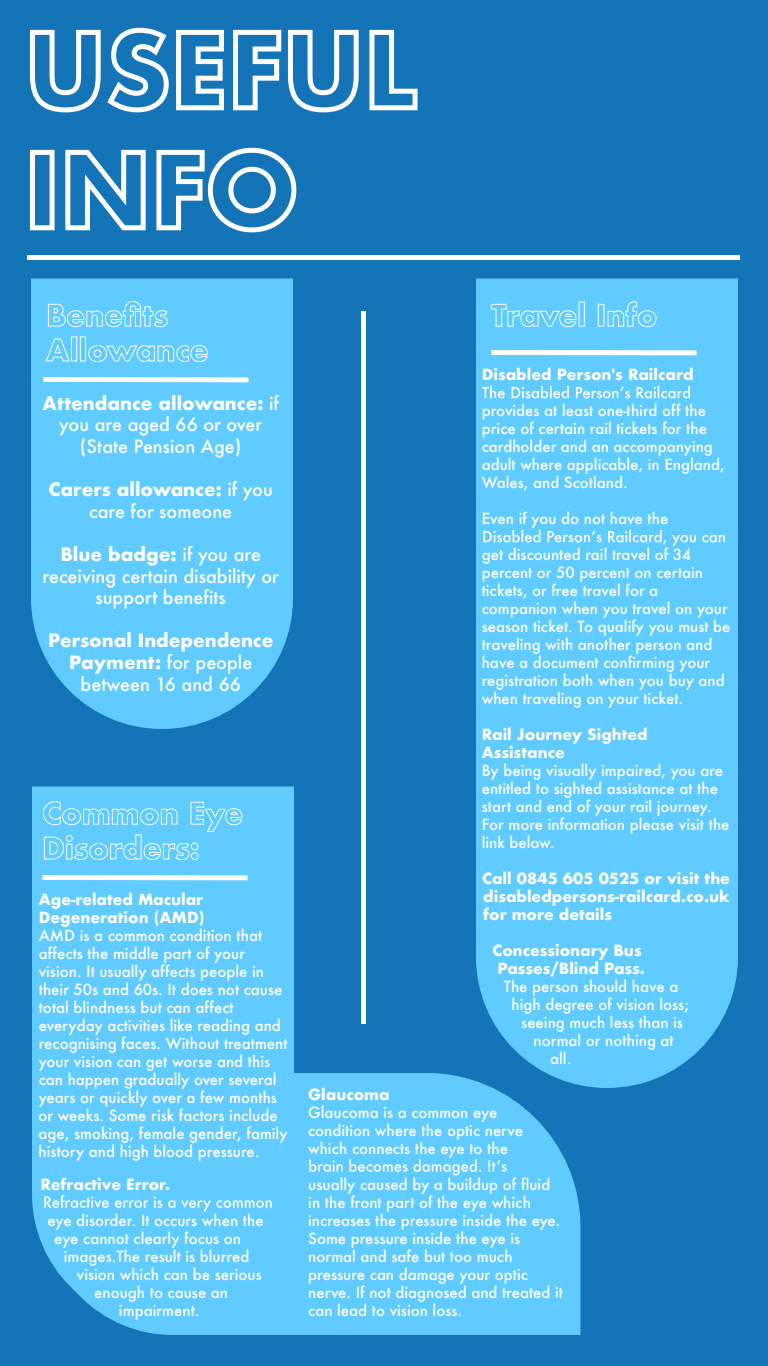
<style>
.page{position:relative;width:768px;height:1366px;background:#1374b7}
.page>*{position:absolute;margin:0;border:0;box-sizing:border-box;transform-origin:0 0}
.t1{font:500 18px/21.6px "Futura";color:#fff;text-align:center}
.t2{font:700 18px/21.6px "Futura";color:#fff;text-align:center}
.t3{font:500 15px/18px "Futura";color:#fff}
.t4{font:700 15px/18px "Futura";color:#fff}
.s1{font-weight:700}
.s2{font-weight:500}
</style>
<div class="page">
<div style="left:27px;top:255px;width:713px;height:5px;background:#fff"></div>
<div style="left:361px;top:311px;width:5px;height:713px;background:#fff"></div>
<svg style="left:31px;top:278px;width:262px;height:451px;fill:#5fcbff"></svg>
<div style="left:32px;top:786px;width:262px;height:458px;background:#5fcbff"></div>
<div style="left:42px;top:1073px;width:538px;height:262px;background:#5fcbff"></div>
<svg style="left:47px;top:300px;width:122px;height:28px"></svg>
<svg style="left:45px;top:338px;width:26px;height:24px"></svg>
<div style="left:71px;top:336px;width:6px;height:25px;border:1px solid #fff"></div>
<div style="left:80px;top:336px;width:6px;height:25px;border:1px solid #fff"></div>
<svg style="left:87px;top:344px;width:121px;height:19px"></svg>
<svg style="left:38px;top:374px;width:216px;height:11px"></svg>
<div style="left:476px;top:278px;width:262px;height:810px;background:#5fcbff"></div>
<svg style="left:490px;top:303px;width:87px;height:25px"></svg>
<div style="left:579px;top:302px;width:6px;height:25px;border:1px solid #fff"></div>
<div style="left:598px;top:304px;width:6px;height:23px;border:1px solid #fff"></div>
<svg style="left:607px;top:301px;width:50px;height:27px"></svg>
<svg style="left:486px;top:347px;width:216px;height:11px"></svg>
<svg style="left:42px;top:801px;width:201px;height:60px"></svg>
<svg style="left:37px;top:872px;width:216px;height:11px"></svg>
<svg style="left:30px;top:27px;width:329px;height:86px"></svg>
<svg style="left:369px;top:29px;width:49px;height:82px"></svg>
<div style="left:30px;top:150px;width:25px;height:80px;border:5px solid #fff"></div>
<svg style="left:65px;top:149px;width:81px;height:82px"></svg>
<svg style="left:156px;top:147px;width:141px;height:86px"></svg>
<svg style="left:482px;top:386px;width:208px;height:12px"></svg>
<svg style="left:483px;top:530px;width:242px;height:16px"></svg>
<svg style="left:309px;top:1159px;width:198px;height:17px"></svg>
<svg style="left:44px;top:1195px;width:228px;height:17px"></svg>
<p class="t1" style="left:43px;top:392px;width:238px"><span class="s1">Attendance allowance:</span> if you are aged 66 or over (State Pension Age)</p>
<p class="t1" style="left:49px;top:478px;width:226px"><span class="s1">Carers allowance:</span> if you care for someone</p>
<p class="t1" style="left:42px;top:543px;width:238px"><span class="s1">Blue badge:</span> if you are receiving certain disability or support benefits</p>
<p class="t2" style="left:48px;top:630px;width:227px">Personal Independence<br>Payment: <span class="s2">for people between 16 and 66</span></p>
<p class="t4" style="left:39px;top:891px;width:167px">Age-related Macular<br>Degeneration (AMD)</p>
<p class="t3" style="left:39px;top:926px;width:250px">AMD is a common condition that affects the middle part of your vision. It usually affects people in their 50s and 60s. It does not cause total blindness but can affect everyday activities like reading and recognising faces. Without treatment your vision can get worse and this can happen gradually over several years or quickly over a few months or weeks. Some risk factors include age, smoking, female gender, family history and high blood pressure.</p>
<p class="t4" style="left:40px;top:1175px;width:131px">Refractive Error.</p>
<p class="t3" style="left:54px;top:1211px;width:211px;text-indent:-7px">eye disorder. It occurs when the eye cannot clearly focus on</p>
<p class="t3" style="left:64px;top:1247px;width:187px">images.The result is blurred</p>
<p class="t3" style="left:77px;top:1265px;width:187px">vision which can be serious</p>
<p class="t3" style="left:94px;top:1283px;width:135px">enough to cause an</p>
<p class="t3" style="left:119px;top:1301px;width:82px">impairment.</p>
<p class="t4" style="left:482px;top:366px;width:213px">Disabled Person's Railcard</p>
<p class="t3" style="left:482px;top:401px;width:244px">provides at least one-third off the price of certain rail tickets for the cardholder and an accompanying adult where applicable, in England,<br>Wales, and Scotland.</p>
<p class="t3" style="left:482px;top:509px;width:188px">Even if you do not have the</p>
<p class="t3" style="left:482px;top:545px;width:250px">get discounted rail travel of 34 percent or 50 percent on certain tickets, or free travel for a companion when you travel on your season ticket. To qualify you must be traveling with another person and have a document confirming your registration both when you buy and when traveling on your ticket.</p>
<p class="t4" style="left:482px;top:726px;width:168px">Rail Journey Sighted<br>Assistance</p>
<p class="t3" style="left:482px;top:761px;width:249px">By being visually impaired, you are entitled to sighted assistance at the start and end of your rail journey.<br>For more information please visit the link below.</p>
<p class="t4" style="left:482px;top:870px;width:249px;text-align:justify">Call 0845 605 0525 or visit the disabledpersons-railcard.co.uk for more details</p>
<p class="t4" style="left:492px;top:942px;width:154px;text-align:center">Concessionary Bus<br>Passes/Blind Pass.</p>
<p class="t3" style="left:504px;top:977px;width:176px">The person should have a</p>
<p class="t3" style="left:512px;top:995px;width:179px">high degree of vision loss;</p>
<p class="t3" style="left:521px;top:1013px;width:163px">seeing much less than is</p>
<p class="t3" style="left:534px;top:1031px;width:142px">normal or nothing at</p>
<p class="t3" style="left:550px;top:1049px;width:23px">all.</p>
<p class="t4" style="left:308px;top:1085px;width:83px">Glaucoma</p>
<p class="t3" style="left:308px;top:1103px;width:217px">Glaucoma is a common eye condition where the optic nerve which connects the eye to the</p>
<p class="t3" style="left:308px;top:1175px;width:256px">usually caused by a buildup of fluid in the front part of the eye which increases the pressure inside the eye.<br>Some pressure inside the eye is normal and safe but too much pressure can damage your optic nerve. If not diagnosed and treated it can lead to vision loss.</p>
</div>
